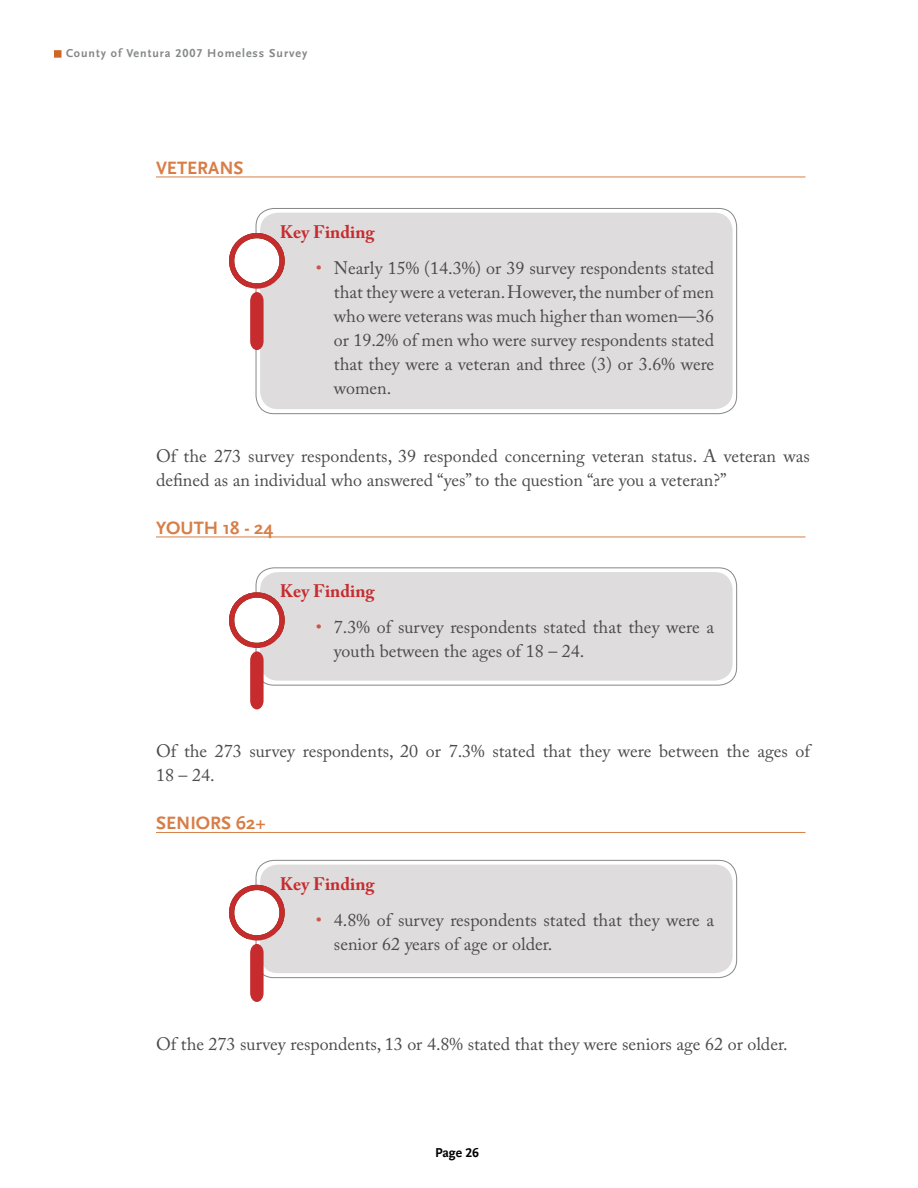
<style>
.page{position:relative;width:918px;height:1188px;background:#fff}
.page>*{position:absolute;margin:0;border:0;box-sizing:border-box;transform-origin:0 0}
.t1{font:700 18.75px "Scala Sans";color:#d77e47}
.t2{font:18px/24px "Adobe Caslon Pro";color:#4b4b4b}
.t3{font:700 18px "Adobe Caslon Pro";color:#c62b2e}
.t4{font:700 13.5px "Scala Sans LF";color:#000}
.t5{font:700 12px "Scala Sans LF";letter-spacing:.08em;color:#858788}
.s1{color:#d05347}
</style>
<div class="page">
<div style="left:54px;top:50px;width:8px;height:8px;border:2px solid #cd6728"></div>
<hr style="left:156px;top:177px;width:650px;height:1px;background:#d77e47">
<hr style="left:156px;top:537px;width:650px;height:1px;background:#d77e47">
<hr style="left:156px;top:832px;width:650px;height:1px;background:#d77e47">
<div style="left:260px;top:213px;width:473px;height:196px;background:#dedcdd;border-radius:18px"></div>
<div style="left:256px;top:208px;width:481px;height:206px;border:1px solid #858788;border-radius:18px"></div>
<svg style="left:229px;top:233px;width:56px;height:117px"></svg>
<div style="left:260px;top:572px;width:473px;height:109px;background:#dedcdd;border-radius:18px"></div>
<div style="left:256px;top:568px;width:481px;height:117px;border:1px solid #858788;border-radius:18px"></div>
<svg style="left:229px;top:592px;width:56px;height:117px"></svg>
<div style="left:260px;top:865px;width:473px;height:108px;background:#dedcdd;border-radius:18px"></div>
<div style="left:256px;top:860px;width:481px;height:118px;border:1px solid #858788;border-radius:18px"></div>
<svg style="left:229px;top:885px;width:56px;height:117px"></svg>
<p class="t5" style="left:66px;top:47px;width:243px">County of Ventura 2007 Homeless Survey</p>
<p class="t1" style="left:156px;top:158px;width:23px">VETERANS</p>
<p class="t3" style="left:280px;top:221px;width:96px">Key Finding</p>
<p class="t2" style="left:334px;top:255px;width:382px;text-align:justify;text-indent:-18px"><span class="s1">•</span> Nearly 15% (14.3%) or 39 survey respondents stated that they were a veteran. However, the number of men who were veterans was much higher than women—36 or 19.2% of men who were survey respondents stated that they were a veteran and three (3) or 3.6% were women.</p>
<p class="t2" style="left:156px;top:444px;width:655px">Of the 273 survey respondents, 39 responded concerning veteran status. A veteran was defined as an individual who answered “yes” to the question “are you a veteran?”</p>
<p class="t1" style="left:156px;top:518px;width:119px">YOUTH 18 - 24</p>
<p class="t3" style="left:280px;top:580px;width:96px">Key Finding</p>
<p class="t2" style="left:334px;top:615px;width:382px;text-indent:-18px"><span class="s1">•</span> 7.3% of survey respondents stated that they were a youth between the ages of 18 – 24.</p>
<p class="t2" style="left:156px;top:739px;width:655px">Of the 273 survey respondents, 20 or 7.3% stated that they were between the ages of<br>18 – 24.</p>
<p class="t1" style="left:156px;top:813px;width:21px">SENIORS</p>
<p class="t1" style="left:236px;top:813px;width:31px">62+</p>
<p class="t3" style="left:280px;top:873px;width:96px">Key Finding</p>
<p class="t2" style="left:334px;top:907px;width:382px;text-indent:-18px"><span class="s1">•</span> 4.8% of survey respondents stated that they were a senior 62 years of age or older.</p>
<p class="t2" style="left:156px;top:1032px;width:633px">Of the 273 survey respondents, 13 or 4.8% stated that they were seniors age 62 or older.</p>
<p class="t4" style="left:435px;top:1145px;width:45px">Page 26</p>
</div>
